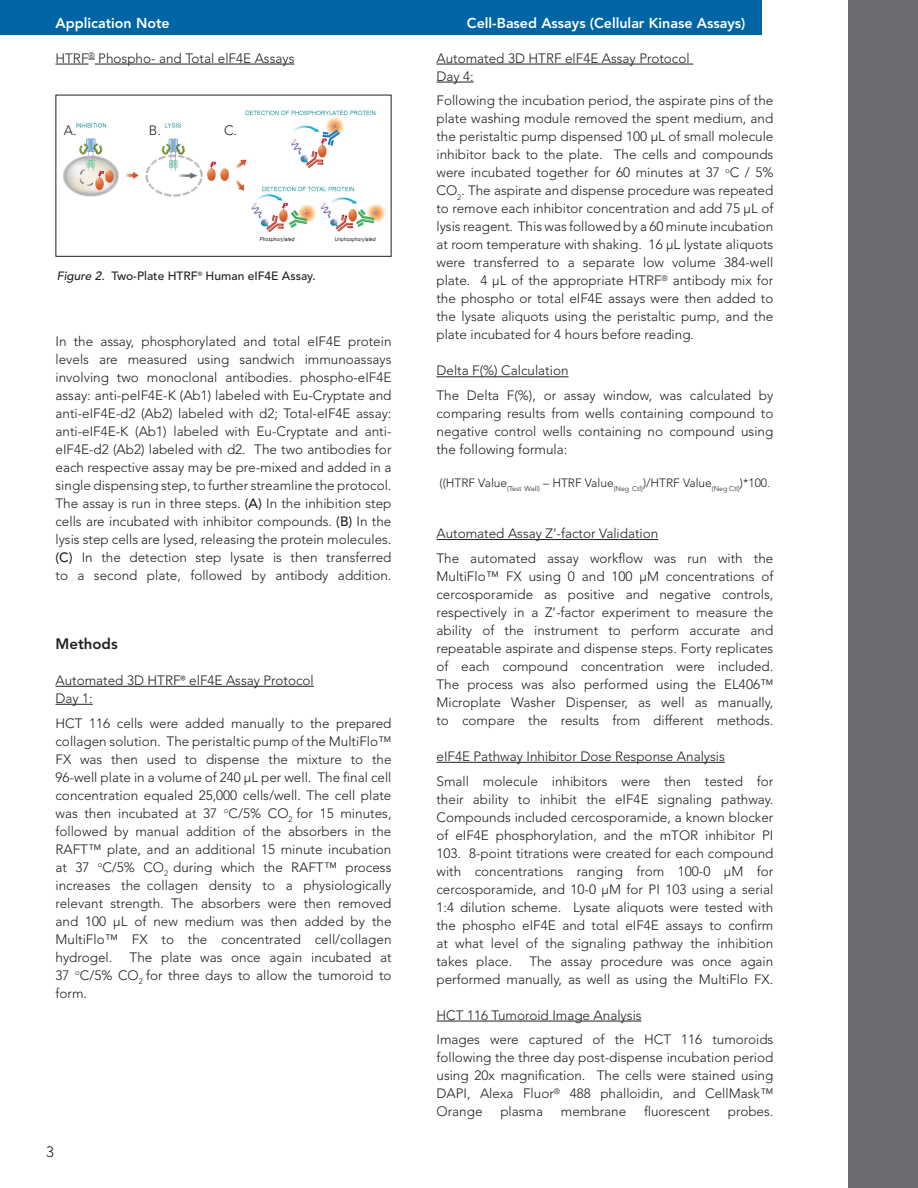
<style>
.page{position:relative;width:918px;height:1188px;background:#fff}
.page>*{position:absolute;margin:0;border:0;box-sizing:border-box;transform-origin:0 0}
.t1{font:800 15px "Avenir LT Std";color:#231f20}
.t2{font:300 15px "Avenir LT Std";color:#231f20}
.t3{font:800 14.25px "Avenir LT Std";color:#fff}
.t4{font:300 13.5px/18px "Avenir LT Std";color:#231f20;text-align:justify}
.t5{font:300 12px "Avenir LT Std";color:#231f20}
.t6{font:500 12px "Avenir LT Std";color:#231f20}
.s1{font-style:italic}
.s2{font-family:"Optima LT Std"}
.s3{font-weight:500}
.s4{font-family:"Optima LT Std";font-weight:500}
</style>
<div class="page">
<div style="left:848px;top:0;width:70px;height:1188px;background:#6c6d70"></div>
<div style="left:0;top:0;width:762px;height:34px;background:#0065a4"></div>
<img style="left:63px;top:110px;width:323px;height:132px">
<div style="left:56px;top:95px;width:336px;height:162px;border:1px solid #231f20"></div>
<hr style="left:56px;top:64px;width:33px;height:1px;background:#231f20">
<hr style="left:95px;top:64px;width:199px;height:1px;background:#231f20">
<hr style="left:56px;top:686px;width:258px;height:1px;background:#231f20">
<hr style="left:56px;top:704px;width:37px;height:1px;background:#231f20">
<hr style="left:436px;top:64px;width:257px;height:1px;background:#231f20">
<hr style="left:436px;top:82px;width:38px;height:1px;background:#231f20">
<hr style="left:436px;top:376px;width:133px;height:1px;background:#231f20">
<hr style="left:436px;top:539px;width:222px;height:1px;background:#231f20">
<hr style="left:436px;top:762px;width:289px;height:1px;background:#231f20">
<hr style="left:436px;top:1021px;width:206px;height:1px;background:#231f20">
<p class="t3" style="left:56px;top:15px;width:116px">Application Note</p>
<p class="t3" style="left:467px;top:15px;width:280px">Cell-Based Assays (Cellular Kinase Assays)</p>
<p class="t4" style="left:56px;top:49px;width:240px">HTRF<sup>®</sup> Phospho- and Total elF4E Assays</p>
<p class="t4" style="left:64px;top:121px;width:14px">A.</p>
<p class="t4" style="left:149px;top:121px;width:14px">B.</p>
<p class="t4" style="left:224px;top:121px;width:15px">C.</p>
<p class="t6" style="left:57px;top:269px;width:260px"><span class="s1">Figure 2.</span> Two-Plate HTRF<span class="s2">®</span> Human eIF4E Assay.</p>
<p class="t4" style="left:56px;top:333px;width:338px">In the assay, phosphorylated and total eIF4E protein levels are measured using sandwich immunoassays involving two monoclonal antibodies. phospho-eIF4E assay: anti-peIF4E-K (Ab1) labeled with Eu-Cryptate and anti-eIF4E-d2 (Ab2) labeled with d2; Total-eIF4E assay: anti-eIF4E-K (Ab1) labeled with Eu-Cryptate and anti&shy;eIF4E-d2 (Ab2) labeled with d2. The two antibodies for each respective assay may be pre-mixed and added in a single dispensing step, to further streamline the protocol.<br>The assay is run in three steps. <span class="s3">(A)</span> In the inhibition step cells are incubated with inhibitor compounds. <span class="s3">(B)</span> In the lysis step cells are lysed, releasing the protein molecules. <span class="s3">(C)</span> In the detection step lysate is then transferred to a second plate, followed by antibody addition.</p>
<p class="t1" style="left:56px;top:635px;width:64px">Methods</p>
<p class="t4" style="left:56px;top:671px;width:260px">Automated 3D HTRF<span class="s4">®</span> elF4E Assay Protocol<br>Day 1:</p>
<p class="t4" style="left:55px;top:714px;width:338px">HCT 116 cells were added manually to the prepared collagen solution. The peristaltic pump of the MultiFlo™ FX was then used to dispense the mixture to the 96-well plate in a volume of 240 µL per well. The final cell concentration equaled 25,000 cells/well. The cell plate was then incubated at 37 <sup>o</sup>C/5% CO<sub>2</sub> for 15 minutes, followed by manual addition of the absorbers in the RAFT™ plate, and an additional 15 minute incubation at 37 <sup>o</sup>C/5% CO<sub>2</sub> during which the RAFT™ process increases the collagen density to a physiologically relevant strength. The absorbers were then removed and 100 µL of new medium was then added by the MultiFlo™ FX to the concentrated cell/collagen hydrogel.</p>
<p class="t4" style="left:56px;top:948px;width:338px;text-indent:74px">The plate was once again incubated at 37 <sup>o</sup>C/5% CO<sub>2</sub> for three days to allow the tumoroid to form.</p>
<p class="t2" style="left:46px;top:1143px;width:9px">3</p>
<p class="t4" style="left:436px;top:49px;width:255px">Automated 3D HTRF elF4E Assay Protocol<br>Day 4:</p>
<p class="t4" style="left:436px;top:92px;width:338px">Following the incubation period, the aspirate pins of the plate washing module removed the spent medium, and the peristaltic pump dispensed 100 µL of small molecule inhibitor back to the plate. The cells and compounds were incubated together for 60 minutes at 37 <sup>o</sup>C / 5% CO<sub>2</sub>. The aspirate and dispense procedure was repeated to remove each inhibitor concentration and add 75 µL of lysis reagent. This was followed by a 60 minute incubation at room temperature with shaking. 16 µL lystate aliquots were transferred to a separate low volume 384-well plate. 4 µL of the appropriate HTRF<sup>®</sup> antibody mix for the phospho or total eIF4E assays were then added to the lysate aliquots using the peristaltic pump, and the plate incubated for 4 hours before reading.</p>
<p class="t4" style="left:437px;top:358px;width:338px;line-height:24.8px">Delta F(%) Calculation<br>The Delta F(%), or assay window, was calculated by</p>
<p class="t4" style="left:437px;top:405px;width:338px">comparing results from wells containing compound to negative control wells containing no compound using the following formula:</p>
<p class="t5" style="left:440px;top:476px;width:332px">((HTRF Value<sub>(Test</sub> <sub>Well)</sub> – HTRF Value<sub>(Neg</sub> <sub>Ctl)</sub>)/HTRF Value<sub>(Neg</sub> <sub>Ctl)</sub>)*100.</p>
<p class="t4" style="left:436px;top:521px;width:338px;line-height:24.8px">Automated Assay Z’-factor Validation<br>The automated assay workflow was run with the</p>
<p class="t4" style="left:436px;top:567px;width:338px">MultiFlo™ FX using 0 and 100 μM concentrations of cercosporamide as positive and negative controls, respectively in a Z’-factor experiment to measure the ability of the instrument to perform accurate and repeatable aspirate and dispense steps. Forty replicates of each compound concentration were included.<br>The process was also performed using the EL406™ Microplate Washer Dispenser, as well as manually, to compare the results from different methods.</p>
<p class="t4" style="left:436px;top:744px;width:338px;line-height:24.8px">eIF4E Pathway Inhibitor Dose Response Analysis<br>Small molecule inhibitors were then tested for</p>
<p class="t4" style="left:436px;top:790px;width:338px">their ability to inhibit the eIF4E signaling pathway.<br>Compounds included cercosporamide, a known blocker of eIF4E phosphorylation, and the mTOR inhibitor PI 103. 8-point titrations were created for each compound with concentrations ranging from 100-0 µM for cercosporamide, and 10-0 µM for PI 103 using a serial 1:4 dilution scheme. Lysate aliquots were tested with the phospho eIF4E and total eIF4E assays to confirm at what level of the signaling pathway the inhibition takes place.</p>
<p class="t4" style="left:436px;top:952px;width:338px;text-align:right">The assay procedure was once again<br>performed manually, as well as using the MultiFlo FX.</p>
<p class="t4" style="left:436px;top:1003px;width:338px;line-height:24.8px">HCT 116 Tumoroid Image Analysis<br>Images were captured of the HCT 116 tumoroids</p>
<p class="t4" style="left:436px;top:1049px;width:338px">following the three day post-dispense incubation period using 20x magnification. The cells were stained using DAPI, Alexa Fluor<sup>®</sup> 488 phalloidin, and CellMask™ Orange</p>
<p class="t4" style="left:500px;top:1103px;width:44px">plasma</p>
<p class="t4" style="left:561px;top:1103px;width:67px">membrane</p>
<p class="t4" style="left:644px;top:1103px;width:68px">fluorescent</p>
<p class="t4" style="left:728px;top:1103px;width:47px">probes.</p>
</div>
